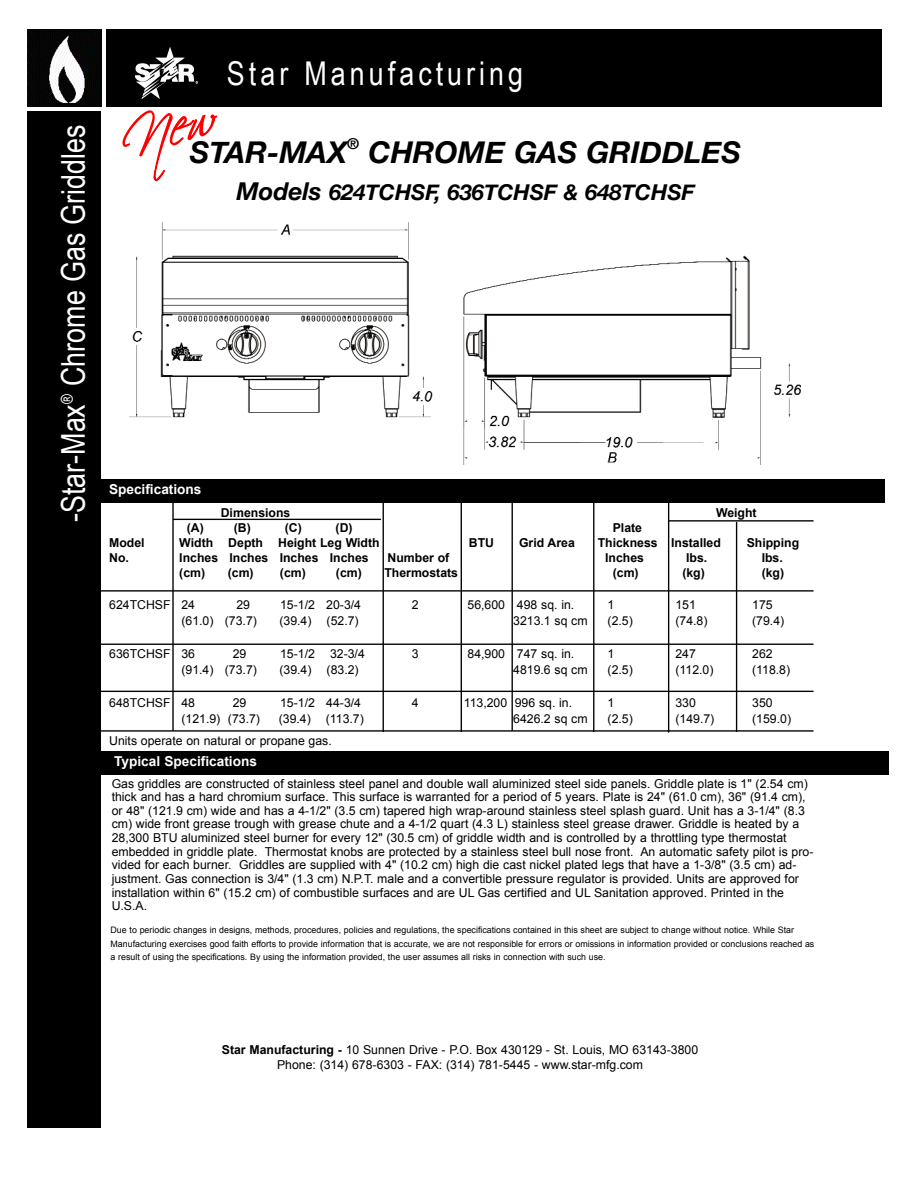
<style>
.page{position:relative;width:918px;height:1188px;background:#fff}
.page>*{position:absolute;margin:0;border:0;box-sizing:border-box;transform-origin:0 0}
.t1{font:32.7px "Arial Narrow";color:#fff}
.t2{font:32.7px "Arial Narrow";letter-spacing:.125em;color:#fff}
.t3{font:italic 700 30px "Helvetica Neue";color:#000}
.t4{font:italic 700 21.9px "Helvetica Neue";color:#000}
.t5{font:italic 700 15px "Helvetica Neue";color:#000}
.t6{font:700 13.65px "Arial";color:#fff}
.t7{font:12.3px/13.6px "Arial";color:#000}
.t8{font:700 12.3px "Arial";color:#000}
.t9{font:8.85px/13.6px "Arial";color:#000}
.s1{font-size:24.6px}
.s2{font-weight:700}
</style>
<div class="page">
<div style="left:106px;top:29px;width:776px;height:78px;background:#000"></div>
<img style="left:27px;top:29px;width:74px;height:78px">
<div style="left:27px;top:111px;width:74px;height:1017px;background:#000"></div>
<img style="left:135px;top:47px;width:63px;height:52px">
<div style="left:96px;top:479px;width:789px;height:23px;background:#000"></div>
<div style="left:101px;top:751px;width:788px;height:23px;background:#000"></div>
<hr style="left:173px;top:519px;width:208px;height:1px;background:#000">
<hr style="left:86px;top:644px;width:728px;height:1px;background:#000">
<hr style="left:88px;top:730px;width:726px;height:2px;background:#000">
<hr style="left:172px;top:494px;width:2px;height:237px;background:#000">
<hr style="left:383px;top:495px;width:1px;height:237px;background:#000">
<hr style="left:461px;top:495px;width:1px;height:237px;background:#000">
<hr style="left:512px;top:494px;width:1px;height:237px;background:#000">
<hr style="left:593px;top:494px;width:1px;height:238px;background:#000">
<hr style="left:668px;top:494px;width:1px;height:239px;background:#000">
<hr style="left:80px;top:691px;width:734px;height:1px;background:#000">
<hr style="left:736px;top:522px;width:1px;height:210px;background:#000">
<hr style="left:81px;top:590px;width:733px;height:2px;background:#000">
<hr style="left:669px;top:520px;width:145px;height:2px;background:#000">
<img style="left:130px;top:223px;width:670px;height:242px">
<div style="left:180px;top:366px;width:212px;height:8px;background:#fff"></div>
<h1 class="t1" style="left:54px;top:522px;width:399px;rotate:-90deg">-Star-Max<sup>®</sup> Chrome Gas Griddles</h1>
<h1 class="t2" style="left:227px;top:54px;width:298px">Star Manufacturing</h1>
<h2 class="t3" style="left:190px;top:134px;width:159px">STAR-MAX</h2>
<p class="t5" style="left:347px;top:134px;width:14px">®</p>
<h2 class="t3" style="left:368px;top:134px;width:374px">CHROME GAS GRIDDLES</h2>
<h3 class="t4" style="left:236px;top:178px;width:459px"><span class="s1">Models</span> 624TCHSF, 636TCHSF &amp; 648TCHSF</h3>
<p class="t6" style="left:109px;top:482px;width:94px">Specifications</p>
<p class="t8" style="left:221px;top:506px;width:71px">Dimensions</p>
<p class="t8" style="left:716px;top:506px;width:42px">Weight</p>
<p class="t8" style="left:187px;top:521px;width:19px">(A)</p>
<p class="t8" style="left:234px;top:521px;width:19px">(B)</p>
<p class="t8" style="left:285px;top:521px;width:19px">(C)</p>
<p class="t8" style="left:336px;top:521px;width:19px">(D)</p>
<p class="t8" style="left:613px;top:521px;width:31px">Plate</p>
<p class="t8" style="left:109px;top:536px;width:37px">Model</p>
<p class="t8" style="left:179px;top:536px;width:202px">Width Depth Height Leg Width</p>
<p class="t8" style="left:469px;top:536px;width:27px">BTU</p>
<p class="t8" style="left:519px;top:536px;width:57px">Grid Area</p>
<p class="t8" style="left:598px;top:536px;width:125px">Thickness Installed</p>
<p class="t8" style="left:747px;top:536px;width:54px">Ship ping</p>
<p class="t8" style="left:109px;top:551px;width:21px">No.</p>
<p class="t8" style="left:179px;top:551px;width:191px">Inches Inches Inches Inches</p>
<p class="t8" style="left:388px;top:551px;width:63px">Number of</p>
<p class="t8" style="left:605px;top:551px;width:40px">Inches</p>
<p class="t8" style="left:686px;top:551px;width:23px">Ibs.</p>
<p class="t8" style="left:762px;top:551px;width:23px">Ibs.</p>
<p class="t8" style="left:179px;top:566px;width:27px">(cm)</p>
<p class="t8" style="left:228px;top:566px;width:27px">(cm)</p>
<p class="t8" style="left:280px;top:566px;width:27px">(cm)</p>
<p class="t8" style="left:336px;top:566px;width:27px">(cm)</p>
<p class="t8" style="left:384px;top:566px;width:75px">Thermostats</p>
<p class="t8" style="left:613px;top:566px;width:27px">(cm)</p>
<p class="t8" style="left:682px;top:566px;width:24px">(kg)</p>
<p class="t8" style="left:762px;top:566px;width:24px">(kg)</p>
<p class="t7" style="left:109px;top:597px;width:87px">624TCHSF 24</p>
<p class="t7" style="left:236px;top:597px;width:15px">29</p>
<p class="t7" style="left:280px;top:597px;width:82px">15-1/2 20-3/4</p>
<p class="t7" style="left:412px;top:597px;width:8px">2</p>
<p class="t7" style="left:468px;top:597px;width:108px">56,600 498 sq. in.</p>
<p class="t7" style="left:608px;top:597px;width:8px">1</p>
<p class="t7" style="left:675px;top:597px;width:22px">151</p>
<p class="t7" style="left:752px;top:597px;width:22px">175</p>
<p class="t7" style="left:181px;top:614px;width:77px">(61.0) (73.7)</p>
<p class="t7" style="left:279px;top:614px;width:81px">(39.4) (52.7)</p>
<p class="t7" style="left:513px;top:614px;width:76px">3213.1 sq cm</p>
<p class="t7" style="left:608px;top:614px;width:27px">(2.5)</p>
<p class="t7" style="left:675px;top:614px;width:34px">(74.8)</p>
<p class="t7" style="left:752px;top:614px;width:34px">(79.4)</p>
<p class="t7" style="left:109px;top:647px;width:87px">636TCHSF 36</p>
<p class="t7" style="left:233px;top:647px;width:15px">29</p>
<p class="t7" style="left:280px;top:647px;width:86px">15-1/2 32-3/4</p>
<p class="t7" style="left:412px;top:647px;width:8px">3</p>
<p class="t7" style="left:468px;top:647px;width:108px">84,900 747 sq. in.</p>
<p class="t7" style="left:608px;top:647px;width:8px">1</p>
<p class="t7" style="left:675px;top:647px;width:22px">247</p>
<p class="t7" style="left:752px;top:647px;width:22px">262</p>
<p class="t7" style="left:181px;top:663px;width:77px">(91.4) (73.7)</p>
<p class="t7" style="left:279px;top:663px;width:81px">(39.4) (83.2)</p>
<p class="t7" style="left:513px;top:663px;width:76px">4819.6 sq cm</p>
<p class="t7" style="left:608px;top:663px;width:27px">(2.5)</p>
<p class="t7" style="left:675px;top:663px;width:40px">(112.0)</p>
<p class="t7" style="left:752px;top:663px;width:40px">(118.8)</p>
<p class="t7" style="left:109px;top:696px;width:87px">648TCHSF 48</p>
<p class="t7" style="left:233px;top:696px;width:15px">29</p>
<p class="t7" style="left:280px;top:696px;width:82px">15-1/2 44-3/4</p>
<p class="t7" style="left:412px;top:696px;width:8px">4</p>
<p class="t7" style="left:464px;top:696px;width:110px">113,200 996 sq. in.</p>
<p class="t7" style="left:608px;top:696px;width:8px">1</p>
<p class="t7" style="left:675px;top:696px;width:22px">330</p>
<p class="t7" style="left:752px;top:696px;width:22px">350</p>
<p class="t7" style="left:181px;top:712px;width:80px">(121.9) (73.7)</p>
<p class="t7" style="left:279px;top:712px;width:87px">(39.4) (113.7)</p>
<p class="t7" style="left:513px;top:712px;width:76px">6426.2 sq cm</p>
<p class="t7" style="left:608px;top:712px;width:27px">(2.5)</p>
<p class="t7" style="left:675px;top:712px;width:40px">(149.7)</p>
<p class="t7" style="left:752px;top:712px;width:40px">(159.0)</p>
<p class="t7" style="left:109px;top:734px;width:224px">Units operate on natural or propane gas.</p>
<p class="t7" style="left:112px;top:776px;width:703px">Gas griddles are constructed of stainless steel panel and double wall aluminized steel side panels. Griddle plate is 1" (2.54 cm) thick and has a hard chromium surface. This surface is warranted for a period of 5 years. Plate is 24" (61.0 cm), 36" (91.4 cm), or 48" (121.9 cm) wide and has a 4-1/2" (3.5 cm) tapered high wrap-around stainless steel splash guard. Unit has a 3-1/4" (8.3 cm) wide front grease trough with grease chute and a 4-1/2 quart (4.3 L) stainless steel grease drawer. Griddle is heated by a 28,300 BTU aluminized steel burner for every 12" (30.5 cm) of griddle width and is controlled by a throttling type thermostat embedded in griddle plate. Thermostat knobs are protected by a stainless steel bull nose front. An automatic safety pilot is pro - vid ed for each burner. Griddles are supplied with 4" (10.2 cm) high die cast nickel plated legs that have a 1-3/8" (3.5 cm) ad - just ment. Gas connection is 3/4" (1.3 cm) N.P.T. male and a convertible pressure regulator is provided. Units are ap proved for installation within 6" (15.2 cm) of combustible surfaces and are UL Gas certified and UL Sanitation approved. Printed in the U.S.A.</p>
<p class="t6" style="left:114px;top:754px;width:144px">Typical Specifications</p>
<p class="t9" style="left:111px;top:923px;width:705px">Due to periodic changes in designs, methods, procedures, policies and regulations, the specifications contained in this sheet are subject to change without notice. While Star<br>Manufacturing exercises good faith efforts to provide information that is accurate, we are not responsible for errors or omissions in information provided or conclusions reached as a result of using the specifications. By using the information provided, the user assumes all risks in connection with such use.</p>
<p class="t7" style="left:222px;top:1043px;width:478px;line-height:14.7px;text-align:center"><span class="s2">Star Manufacturing -</span> 10 Sunnen Drive - P.O. Box 430129 - St. Louis, MO 63143-3800<br>Phone: (314) 678-6303 - FAX: (314) 781-5445 - www.star-mfg.com</p>
</div>
